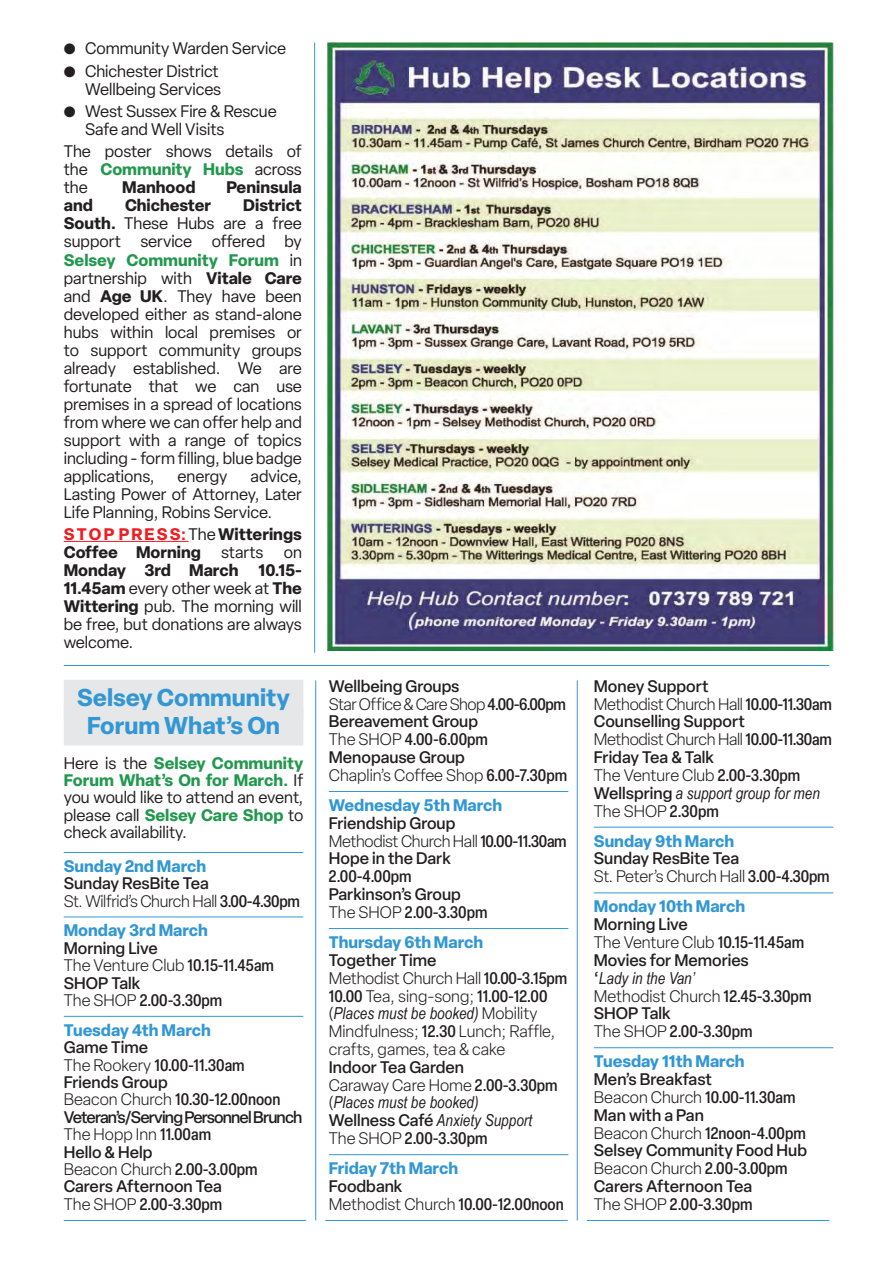
<style>
.page{position:relative;width:893px;height:1263px;background:#fff}
.page>*{position:absolute;margin:0;border:0;box-sizing:border-box;transform-origin:0 0}
.t1{font:700 24px/27.6px "Elza";color:#3297d3;text-align:center}
.t2{font:16.5px/18px "Elza";color:#231f20;text-align:justify}
.t3{font:500 16.5px/17.9px "Elza";color:#231f20}
.t4{font:300 16.5px/17.9px "Elza";letter-spacing:-.01em;color:#231f20}
.t5{font:700 16.5px/30.2px "Elza";color:#3297d3}
.t6{font:500 condensed 16.5px/17.4px "Elza";color:#231f20}
.t7{font:italic 16.5px/17.9px "Arial Narrow";color:#231f20}
.t8{font:700 16.5px "Elza";color:#231f20}
.s1{font-weight:700;color:#22984e}
.s2{font-weight:700}
.s3{font-weight:700;color:#ee1d23}
.s4{font-weight:500}
.s5{font-weight:500;font-stretch:condensed}
.s6{font-stretch:normal}
.s7{font-weight:300;font-stretch:normal}
.s8{font-weight:300}
.s9{font-stretch:condensed}
.s10{font-family:"Elza";font-weight:300;font-style:normal}
.s11{font-family:"Elza";font-weight:500;font-style:normal}
.s12{font-weight:300;color:#231f20}
.s13{font-weight:500;font-stretch:condensed;color:#231f20}
</style>
<div class="page">
<hr style="left:64px;top:541px;width:125px;height:1px;background:#ee1d23">
<hr style="left:314px;top:43px;width:1px;height:610px;background:#3297d3">
<img style="left:327px;top:43px;width:506px;height:608px">
<div style="left:64px;top:680px;width:239px;height:39px;background:#e6e7e9"></div>
<div style="left:64px;top:706px;width:239px;height:39px;background:#e6e7e9"></div>
<hr style="left:64px;top:852px;width:239px;height:1px;background:#3297d3">
<hr style="left:64px;top:916px;width:239px;height:1px;background:#3297d3">
<hr style="left:64px;top:1016px;width:239px;height:1px;background:#3297d3">
<hr style="left:329px;top:791px;width:239px;height:1px;background:#3297d3">
<hr style="left:329px;top:928px;width:239px;height:1px;background:#3297d3">
<hr style="left:329px;top:1154px;width:239px;height:1px;background:#3297d3">
<hr style="left:594px;top:827px;width:239px;height:1px;background:#3297d3">
<hr style="left:594px;top:892px;width:239px;height:1px;background:#3297d3">
<hr style="left:594px;top:1047px;width:239px;height:1px;background:#3297d3">
<hr style="left:64px;top:665px;width:765px;height:1px;background:#3297d3">
<hr style="left:325px;top:1220px;width:243px;height:1px;background:#3297d3">
<hr style="left:64px;top:1220px;width:242px;height:1px;background:#3297d3">
<hr style="left:587px;top:1220px;width:242px;height:1px;background:#3297d3">
<hr style="left:315px;top:680px;width:1px;height:540px;background:#3297d3">
<hr style="left:577px;top:680px;width:1px;height:540px;background:#3297d3">
<p class="t2" style="left:64px;top:39px;width:224px">● Community Warden Service</p>
<p class="t2" style="left:64px;top:62px;width:159px;text-align:right">● Chichester District<br>Wellbeing Services</p>
<p class="t2" style="left:85px;top:102px;width:193px;text-indent:-21px">● West Sussex Fire &amp; Rescue<br>Safe and Well Visits</p>
<p class="t2" style="left:64px;top:143px;width:240px">The poster shows details of the <span class="s1">Community Hubs</span> across the</p>
<p class="t8" style="left:122px;top:176px;width:75px">Manhood</p>
<p class="t8" style="left:226px;top:176px;width:77px">Peninsula</p>
<p class="t2" style="left:64px;top:197px;width:240px;text-indent:180px"><span class="s2">District South.</span> These Hubs are a free support service offered by <span class="s1">Selsey Community Forum</span> in partnership with <span class="s2">Vitale Care </span>and <span class="s2">Age UK</span>. They have been developed either as stand-alone hubs within local premises or to support community groups already established. We are fortunate that we can use premises in a spread of locations from where we can offer help and support with a range of topics including - form filling, blue badge applications,</p>
<p class="t8" style="left:64px;top:194px;width:31px">and</p>
<p class="t8" style="left:125px;top:194px;width:88px">Chichester</p>
<p class="t2" style="left:64px;top:467px;width:240px;text-indent:187px">advice, Lasting Power of Attorney, Later Life Planning, Robins Service.</p>
<p class="t2" style="left:64px;top:525px;width:240px"><span class="s3">S T O P P R E S S:</span> The <span class="s2">Witterings Coffee Morning</span> starts on <span class="s2">Monday 3rd March 10.15- 11.45am</span> every other week at <span class="s2">The Wittering</span> pub. The morning will be free, but donations are always welcome.</p>
<p class="t2" style="left:177px;top:467px;width:52px">energy</p>
<h1 class="t1" style="left:77px;top:683px;width:214px">Selsey Community<br>Forum What’s On</h1>
<p class="t2" style="left:64px;top:754px;width:241px;line-height:17.4px">Here is the <span class="s1">Selsey Community Forum What’s On for March.</span> If you would like to attend an event, please call <span class="s1">Selsey Care Shop</span> to check availability.</p>
<p class="t5" style="left:64px;top:851px;width:144px">Sunday 2nd March</p>
<p class="t4" style="left:64px;top:875px;width:238px;line-height:17.4px"><span class="s4">Sunday ResBite Tea<br></span>St. Wilfrid’s Church Hall <span class="s5">3.00-4.30pm</span></p>
<p class="t5" style="left:64px;top:915px;width:146px">Monday 3rd March</p>
<p class="t6" style="left:64px;top:939px;width:212px"><span class="s6">Morning Live<br></span><span class="s7">The Venture Club</span> 10.15-11.45am<br><span class="s6">SHOP Talk<br></span><span class="s7">The SHOP</span> 2.00-3.30pm</p>
<p class="t5" style="left:64px;top:1014px;width:149px">Tuesday 4th March</p>
<p class="t3" style="left:64px;top:1038px;width:240px;line-height:17.4px">Game Time<br><span class="s8">The Rookery</span> <span class="s9">10.00-11.30am<br></span>Friends Group<br><span class="s8">Beacon Church</span> <span class="s9">10.30-12.00noon<br></span>Veteran’s/Serving Personnel Brunch<br><span class="s8">The Hopp Inn</span> <span class="s9">11.00am<br></span>Hello &amp; Help<br><span class="s8">Beacon Church</span> <span class="s9">2.00-3.00pm<br></span>Carers Afternoon Tea<br><span class="s8">The SHOP</span> <span class="s9">2.00-3.30pm</span></p>
<p class="t3" style="left:329px;top:677px;width:240px">Wellbeing Groups<br><span class="s8">Star Office &amp; Care Shop</span> <span class="s9">4.00-6.00pm<br></span>Bereavement Group<br><span class="s8">The SHOP</span> <span class="s9">4.00-6.00pm<br></span>Menopause Group<br><span class="s8">Chaplin’s Coffee Shop</span> <span class="s9">6.00-7.30pm</span></p>
<p class="t5" style="left:329px;top:790px;width:175px">Wednesday 5th March</p>
<p class="t3" style="left:329px;top:814px;width:239px">Friendship Group<br><span class="s8">Methodist Church Hall</span> <span class="s9">10.00-11.30am<br></span>Hope in the Dark</p>
<p class="t6" style="left:329px;top:867px;width:84px">2.00-4.00pm</p>
<p class="t3" style="left:329px;top:885px;width:160px">Parkinson’s Group<br><span class="s8">The SHOP</span> <span class="s9">2.00-3.30pm</span></p>
<p class="t5" style="left:329px;top:927px;width:156px">Thursday 6th March</p>
<p class="t4" style="left:329px;top:951px;width:240px"><span class="s4">Together Time<br></span>Methodist Church Hall <span class="s5">10.00-3.15pm<br>10.00</span> Tea, sing-song; <span class="s5">11.00-12.00</span></p>
<p class="t7" style="left:329px;top:1004px;width:210px"><span class="s10">(</span>Places must be booked) <span class="s10">Mobility</span></p>
<p class="t4" style="left:329px;top:1022px;width:228px">Mindfulness; <span class="s5">12.30</span> Lunch; Raffle, crafts, games, tea &amp; cake</p>
<p class="t3" style="left:329px;top:1058px;width:230px">Indoor Tea Garden<br><span class="s8">Caraway Care Home</span> <span class="s9">2.00-3.30pm</span></p>
<p class="t7" style="left:329px;top:1093px;width:205px"><span class="s10">(</span>Places must be booked)<br><span class="s11">Wellness Café</span> Anxiety Support</p>
<p class="t5" style="left:329px;top:1123px;width:160px"><span class="s12">The SHOP</span> <span class="s13">2.00-3.30pm<br></span>Friday 7th March</p>
<p class="t4" style="left:329px;top:1177px;width:236px"><span class="s4">Foodbank<br></span>Methodist Church <span class="s5">10.00-12.00noon</span></p>
<p class="t4" style="left:594px;top:677px;width:239px"><span class="s4">Money Support<br></span>Methodist Church Hall <span class="s5">10.00-11.30am<br></span><span class="s4">Counselling Support<br></span>Methodist Church Hall <span class="s5">10.00-11.30am<br></span><span class="s4">Friday Tea &amp; Talk<br></span>The Venture Club <span class="s5">2.00-3.30pm</span></p>
<p class="t7" style="left:594px;top:784px;width:227px"><span class="s11">Wellspring</span> a support group for men</p>
<p class="t5" style="left:594px;top:795px;width:142px"><span class="s12">The SHOP</span> <span class="s13">2.30pm<br></span>Sunday 9th March</p>
<p class="t4" style="left:594px;top:850px;width:237px"><span class="s4">Sunday ResBite Tea<br></span>St. Peter’s Church Hall <span class="s5">3.00-4.30pm</span></p>
<p class="t5" style="left:594px;top:891px;width:153px">Monday 10th March</p>
<p class="t3" style="left:594px;top:915px;width:212px">Morning Live<br><span class="s8">The Venture Club</span> <span class="s9">10.15-11.45am<br></span>Movies for Memories</p>
<p class="t7" style="left:594px;top:969px;width:102px"><span class="s11">‘</span>Lady in the Van’</p>
<p class="t6" style="left:594px;top:986px;width:219px;line-height:17.9px"><span class="s7">Methodist Church</span> 12.45-3.30pm<br><span class="s6">SHOP Talk<br></span><span class="s7">The SHOP</span> 2.00-3.30pm</p>
<p class="t5" style="left:594px;top:1046px;width:152px">Tuesday 11th March</p>
<p class="t3" style="left:594px;top:1070px;width:215px">Men’s Breakfast<br><span class="s8">Beacon Church</span> <span class="s9">10.00-11.30am<br></span>Man with a Pan<br><span class="s8">Beacon Church</span> <span class="s9">12noon-4.00pm<br></span>Selsey Community Food Hub<br><span class="s8">Beacon Church</span> <span class="s9">2.00-3.00pm<br></span>Carers Afternoon Tea<br><span class="s8">The SHOP</span> <span class="s9">2.00-3.30pm</span></p>
</div>
